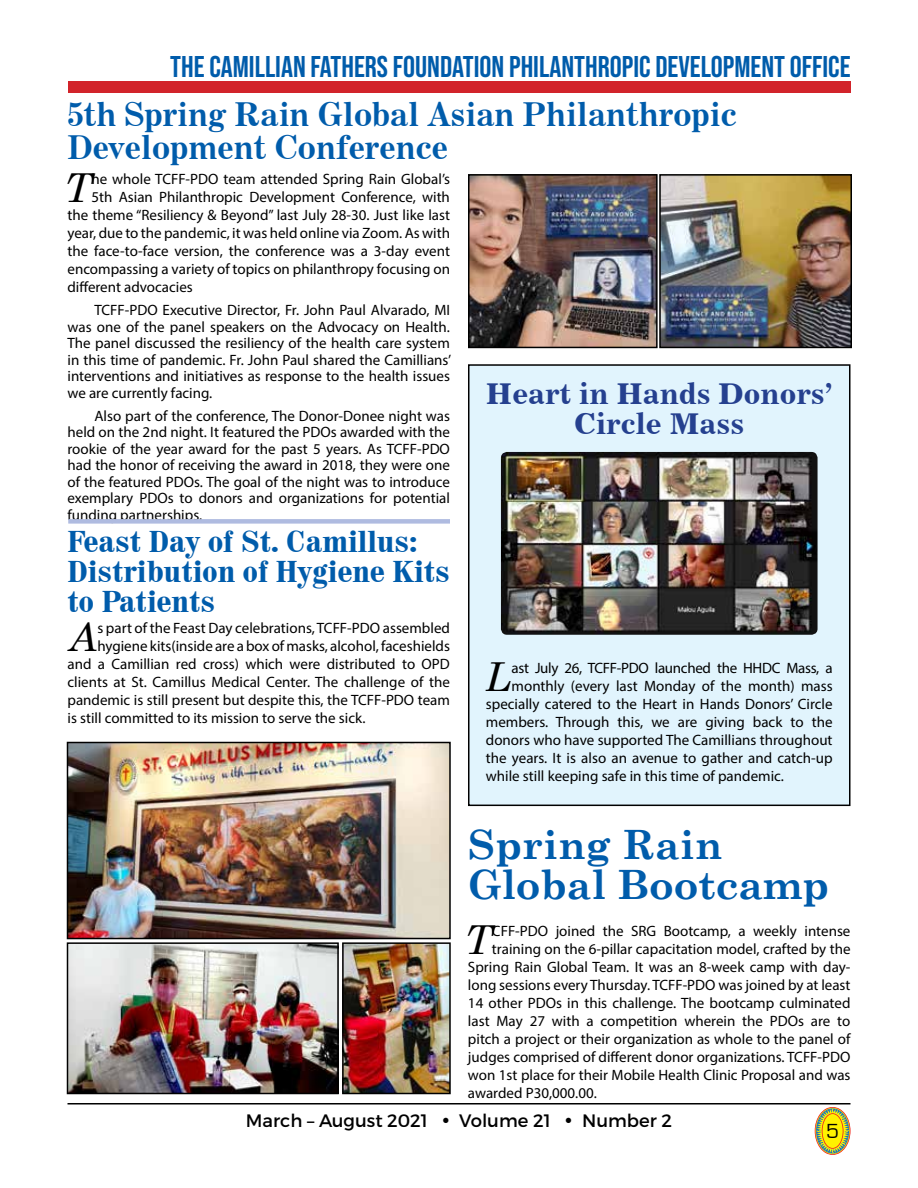
<style>
.page{position:relative;width:918px;height:1188px;background:#fff}
.page>*{position:absolute;margin:0;border:0;box-sizing:border-box;transform-origin:0 0}
.t1{font:700 40.5px/40.5px "Century Schoolbook";color:#005cab}
.t2{font:italic 39.9px "Century Schoolbook";color:#000}
.t3{font:700 33px/33px "Century Expanded BT";color:#005cab}
.t4{font:700 30px "Bebas Neue Pro";color:#005cab}
.t5{font:700 condensed 30px/30px "Century 725 BT";color:#005cab;scale:1.09 1}
.t6{font:30px/30px "Century 731 BT Bold A";color:#25408f;text-align:center}
.t7{font:21px "Eurostile";color:#000}
.t8{font:18px "Montserrat";color:#000}
.t9{font:15px/16.5px "Myriad Pro";color:#000;text-align:justify}
.t10{font:15px "Myriad Pro";letter-spacing:-.02em;color:#000}
</style>
<div class="page">
<hr style="left:68px;top:1103px;width:782px;height:2px;background:#000">
<svg style="left:815px;top:1107px;width:35px;height:48px"></svg>
<img style="left:471px;top:177px;width:184px;height:168px">
<div style="left:468px;top:174px;width:190px;height:174px;border:2px solid #000"></div>
<img style="left:662px;top:177px;width:187px;height:168px">
<div style="left:659px;top:174px;width:193px;height:174px;border:2px solid #000"></div>
<div style="left:68px;top:81px;width:782px;height:12px;background:#d2232a"></div>
<div style="left:469px;top:365px;width:381px;height:440px;background:#e1f4fd"></div>
<div style="left:468px;top:364px;width:382px;height:442px;border:2px solid #000"></div>
<img style="left:501px;top:452px;width:317px;height:183px">
<img style="left:70px;top:745px;width:378px;height:191px">
<div style="left:67px;top:742px;width:384px;height:197px;border:2px solid #000"></div>
<img style="left:345px;top:945px;width:103px;height:146px">
<div style="left:342px;top:942px;width:109px;height:152px;border:2px solid #000"></div>
<img style="left:70px;top:945px;width:266px;height:146px">
<div style="left:67px;top:942px;width:272px;height:152px;border:2px solid #000"></div>
<div style="left:68px;top:519px;width:382px;height:5px;background:#afbbe0"></div>
<h3 class="t4" style="left:170px;top:49px;width:62px">THE CAMILLIAN</h3>
<h3 class="t4" style="left:311px;top:49px;width:22px">FATHERS</h3>
<h3 class="t4" style="left:393px;top:49px;width:23px">FOUNDATION</h3>
<h3 class="t4" style="left:509px;top:49px;width:24px">PHILANTHROPIC</h3>
<h3 class="t4" style="left:655px;top:49px;width:25px">DEVELOPMENT</h3>
<h3 class="t4" style="left:790px;top:49px;width:23px">OFFICE</h3>
<h3 class="t3" style="left:68px;top:98px;width:671px">5th Spring Rain Global Asian Philanthropic<br>Development Conference</h3>
<h2 class="t2" style="left:64px;top:157px;width:29px">T</h2>
<p class="t9" style="left:91px;top:170px;width:360px">he whole TCFF-PDO team attended Spring Rain Global’s</p>
<p class="t9" style="left:91px;top:188px;width:360px">5th Asian Philanthropic Development Conference, with</p>
<p class="t9" style="left:67px;top:206px;width:384px">the theme “Resiliency &amp; Beyond” last July 28-30. Just like last</p>
<p class="t9" style="left:67px;top:224px;width:384px">year, due to the pandemic, it was held online via Zoom. As with</p>
<p class="t9" style="left:67px;top:242px;width:384px">the face-to-face version, the conference was a 3-day event</p>
<p class="t9" style="left:67px;top:260px;width:384px">encompassing a variety of topics on philanthropy focusing on</p>
<p class="t9" style="left:67px;top:278px;width:127px">different advocacies</p>
<p class="t9" style="left:67px;top:302px;width:385px;text-indent:27px">TCFF-PDO Executive Director, Fr. John Paul Alvarado, MI was one of the panel speakers on the Advocacy on Health.<br>The panel discussed the resiliency of the health care system in this time of pandemic. Fr. John Paul shared the Camillians’ interventions and initiatives as response to the health issues we are currently facing.</p>
<p class="t9" style="left:67px;top:407px;width:384px;text-indent:27px">Also part of the conference, The Donor-Donee night was held on the 2nd night. It featured the PDOs awarded with the rookie of the year award for the past 5 years. As TCFF-PDO had the honor of receiving the award in 2018, they were one of the featured PDOs. The goal of the night was to introduce exemplary PDOs to donors and organizations for potential funding partnerships.</p>
<h3 class="t6" style="left:486px;top:378px;width:348px">Heart in Hands Donors’<br>Circle Mass</h3>
<h3 class="t5" style="left:68px;top:526px;width:352px">Feast Day of St. Camillus:<br>Distribution of Hygiene Kits to Patients</h3>
<h2 class="t2" style="left:69px;top:607px;width:30px">A</h2>
<p class="t9" style="left:97px;top:620px;width:354px">s part of the Feast Day celebrations, TCFF-PDO assembled</p>
<p class="t9" style="left:97px;top:638px;width:354px">hygiene kits(inside are a box of masks, alcohol, faceshields</p>
<p class="t9" style="left:67px;top:656px;width:384px">and a Camillian red cross) which were distributed to OPD</p>
<p class="t9" style="left:67px;top:674px;width:384px">clients at St. Camillus Medical Center. The challenge of the</p>
<p class="t9" style="left:67px;top:692px;width:384px">pandemic is still present but despite this, the TCFF-PDO team</p>
<p class="t9" style="left:67px;top:710px;width:300px">is still committed to its mission to serve the sick.</p>
<h2 class="t2" style="left:485px;top:646px;width:28px">L</h2>
<p class="t10" style="left:512px;top:658px;width:322px">ast July 26, TCFF-PDO launched the HHDC Mass, a</p>
<p class="t9" style="left:512px;top:677px;width:323px">monthly (every last Monday of the month) mass</p>
<p class="t9" style="left:486px;top:695px;width:348px">specially catered to the Heart in Hands Donors’ Circle</p>
<p class="t9" style="left:486px;top:713px;width:348px">members. Through this, we are giving back to the</p>
<p class="t9" style="left:486px;top:731px;width:348px">donors who have supported The Camillians throughout</p>
<p class="t9" style="left:486px;top:749px;width:348px">the years. It is also an avenue to gather and catch-up</p>
<p class="t9" style="left:486px;top:767px;width:300px">while still keeping safe in this time of pandemic.</p>
<h1 class="t1" style="left:468px;top:822px;width:363px">Spring Rain<br>Global Bootcamp</h1>
<h2 class="t2" style="left:465px;top:909px;width:29px">T</h2>
<p class="t9" style="left:492px;top:922px;width:360px">CFF-PDO joined the SRG Bootcamp, a weekly intense</p>
<p class="t9" style="left:492px;top:940px;width:360px">training on the 6-pillar capacitation model, crafted by the</p>
<p class="t9" style="left:468px;top:958px;width:384px">Spring Rain Global Team. It was an 8-week camp with day-</p>
<p class="t9" style="left:468px;top:976px;width:384px">long sessions every Thursday. TCFF-PDO was joined by at least</p>
<p class="t9" style="left:468px;top:994px;width:384px">14 other PDOs in this challenge. The bootcamp culminated</p>
<p class="t9" style="left:468px;top:1012px;width:384px">last May 27 with a competition wherein the PDOs are to</p>
<p class="t9" style="left:468px;top:1030px;width:384px">pitch a project or their organization as whole to the panel of</p>
<p class="t9" style="left:468px;top:1048px;width:384px">judges comprised of different donor organizations. TCFF-PDO</p>
<p class="t9" style="left:468px;top:1066px;width:384px">won 1st place for their Mobile Health Clinic Proposal and was</p>
<p class="t9" style="left:468px;top:1084px;width:130px">awarded P30,000.00.</p>
<p class="t8" style="left:246px;top:1110px;width:428px">March – August 2021 • Volume 21 • Number 2</p>
<h3 class="t7" style="left:826px;top:1119px;width:14px">5</h3>
</div>
